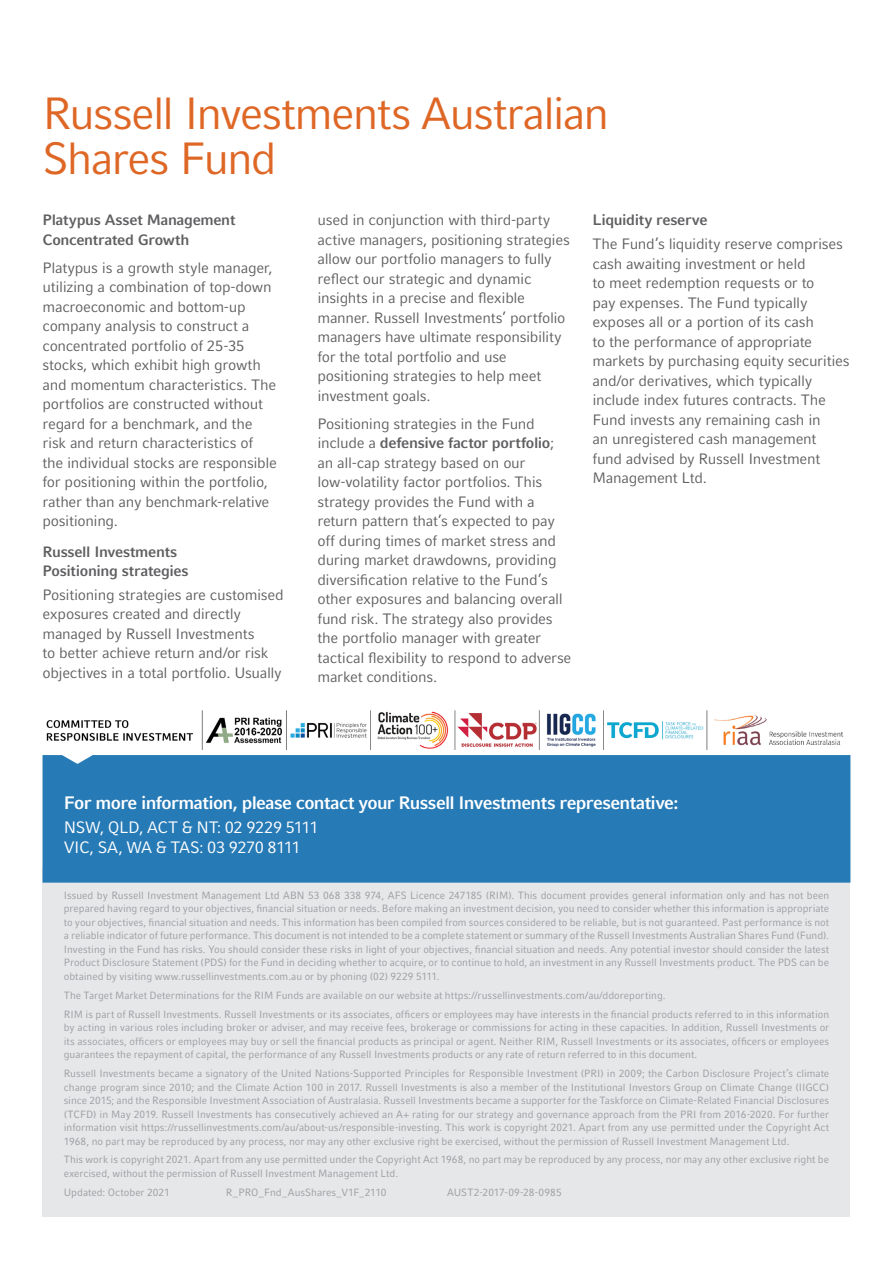
<style>
.page{position:relative;width:893px;height:1263px;background:#fff}
.page>*{position:absolute;margin:0;border:0;box-sizing:border-box;transform-origin:0 0}
.t1{font:45px/45px "Compatil Fact LT Pro";letter-spacing:-.045em;color:#de6726}
.t2{font:700 18px "Compatil Fact LT Pro";letter-spacing:-.035em;color:#fff}
.t3{font:16.5px/19.8px "Compatil Fact LT Pro";letter-spacing:-.03em;color:#fff}
.t4{font:15px/19.5px "Compatil Fact LT Pro";letter-spacing:-.02em;color:#5f5f62}
.t5{font:700 15px/19.5px "Compatil Fact LT Pro";letter-spacing:-.02em;color:#5f5f62}
.t6{font:10.5px/13.5px "Compatil Fact LT Pro";color:#9b9ca0;text-align:justify}
.s1{font-weight:700}
</style>
<div class="page">
<div style="left:43px;top:867px;width:807px;height:350px;background:#e6e7e9"></div>
<div style="left:43px;top:755px;width:807px;height:128px;background:#267ab6"></div>
<img style="left:46px;top:710px;width:798px;height:40px">
<h1 class="t1" style="left:43px;top:91px;width:568px">Russell Investments Australian<br>Shares Fund</h1>
<h3 class="t5" style="left:43px;top:210px;width:194px">Platypus Asset Management<br>Concentrated Growth</h3>
<p class="t4" style="left:43px;top:258px;width:236px">Platypus is a growth style manager, utilizing a combination of top-down macroeconomic and bottom-up company analysis to construct a concentrated portfolio of 25-35 stocks, which exhibit high growth and momentum characteristics. The portfolios are constructed without regard for a benchmark, and the risk and return characteristics of the individual stocks are responsible for positioning within the portfolio, rather than any benchmark-relative positioning.</p>
<h3 class="t5" style="left:43px;top:542px;width:148px">Russell Investments<br>Positioning strategies</h3>
<h3 class="t4" style="left:43px;top:585px;width:243px">Positioning strategies are customised exposures created and directly managed by Russell Investments<br>to better achieve return and/or risk objectives in a total portfolio. Usually</h3>
<p class="t4" style="left:317px;top:210px;width:254px">used in conjunction with third-party active managers, positioning strategies allow our portfolio managers to fully reflect our strategic and dynamic insights in a precise and flexible manner. Russell Investments’ portfolio managers have ultimate responsibility for the total portfolio and use positioning strategies to help meet investment goals.</p>
<p class="t4" style="left:317px;top:414px;width:255px">Positioning strategies in the Fund include a <span class="s1">defensive factor portfolio</span>; an all-cap strategy based on our low-volatility factor portfolios. This strategy provides the Fund with a return pattern that’s expected to pay off during times of market stress and during market drawdowns, providing diversification relative to the Fund’s other exposures and balancing overall fund risk. The strategy also provides the portfolio manager with greater tactical flexibility to respond to adverse market conditions.</p>
<h3 class="t5" style="left:592px;top:210px;width:117px">Liquidity reserve</h3>
<p class="t4" style="left:592px;top:234px;width:259px">The Fund’s liquidity reserve comprises cash awaiting investment or held<br>to meet redemption requests or to<br>pay expenses. The Fund typically exposes all or a portion of its cash<br>to the performance of appropriate markets by purchasing equity securities and/or derivatives, which typically include index futures contracts. The Fund invests any remaining cash in<br>an unregistered cash management fund advised by Russell Investment Management Ltd.</p>
<h2 class="t2" style="left:64px;top:792px;width:616px">For more information, please contact your Russell Investments representative:</h2>
<h3 class="t3" style="left:64px;top:818px;width:256px">NSW, QLD, ACT &amp; NT: 02 9229 5111<br>VIC, SA, WA &amp; TAS: 03 9270 8111</h3>
<p class="t6" style="left:64px;top:888px;width:767px">Issued by Russell Investment Management Ltd ABN 53 068 338 974, AFS Licence 247185 (RIM). This document provides general information only and has not been prepared having regard to your objectives, financial situation or needs. Before making an investment decision, you need to consider whether this information is appropriate to your objectives, financial situation and needs. This information has been compiled from sources considered to be reliable, but is not guaranteed. Past performance is not a reliable indicator of future performance. This document is not intended to be a complete statement or summary of the Russell Investments Australian Shares Fund (Fund).<br>Investing in the Fund has risks. You should consider these risks in light of your objectives, financial situation and needs. Any potential investor should consider the latest Product Disclosure Statement (PDS) for the Fund in deciding whether to acquire, or to continue to hold, an investment in any Russell Investments product. The PDS can be obtained by visiting www.russellinvestments.com.au or by phoning (02) 9229 5111.</p>
<p class="t6" style="left:64px;top:986px;width:767px;line-height:18.9px">The Target Market Determinations for the RIM Funds are available on our website at https://russellinvestments.com/au/ddoreporting.<br>RIM is part of Russell Investments. Russell Investments or its associates, officers or employees may have interests in the financial products referred to in this information</p>
<p class="t6" style="left:64px;top:1021px;width:767px">by acting in various roles including broker or adviser, and may receive fees, brokerage or commissions for acting in these capacities. In addition, Russell Investments or its associates, officers or employees may buy or sell the financial products as principal or agent. Neither RIM, Russell Investments or its associates, officers or employees guarantees the repayment of capital, the performance of any Russell Investments products or any rate of return referred to in this document.</p>
<p class="t6" style="left:64px;top:1067px;width:767px">Russell Investments became a signatory of the United Nations-Supported Principles for Responsible Investment (PRI) in 2009; the Carbon Disclosure Project’s climate change program since 2010; and the Climate Action 100 in 2017. Russell Investments is also a member of the Institutional Investors Group on Climate Change (IIGCC) since 2015; and the Responsible Investment Association of Australasia. Russell Investments became a supporter for the Taskforce on Climate-Related Financial Disclosures (TCFD) in May 2019. Russell Investments has consecutively achieved an A+ rating for our strategy and governance approach from the PRI from 2016-2020. For further information visit https://russellinvestments.com/au/about-us/responsible-investing. This work is copyright 2021. Apart from any use permitted under the Copyright Act 1968, no part may be reproduced by any process, nor may any other exclusive right be exercised, without the permission of Russell Investment Management Ltd.</p>
<p class="t6" style="left:64px;top:1153px;width:767px">This work is copyright 2021. Apart from any use permitted under the Copyright Act 1968, no part may be reproduced by any process, nor may any other exclusive right be exercised, without the permission of Russell Investment Management Ltd.</p>
<p class="t6" style="left:64px;top:1185px;width:108px">Updated: October 2021</p>
<p class="t6" style="left:226px;top:1185px;width:162px">R_PRO_Fnd_AusShares_V1F_2110</p>
<p class="t6" style="left:447px;top:1185px;width:116px">AUST2-2017-09-28-0985</p>
</div>
